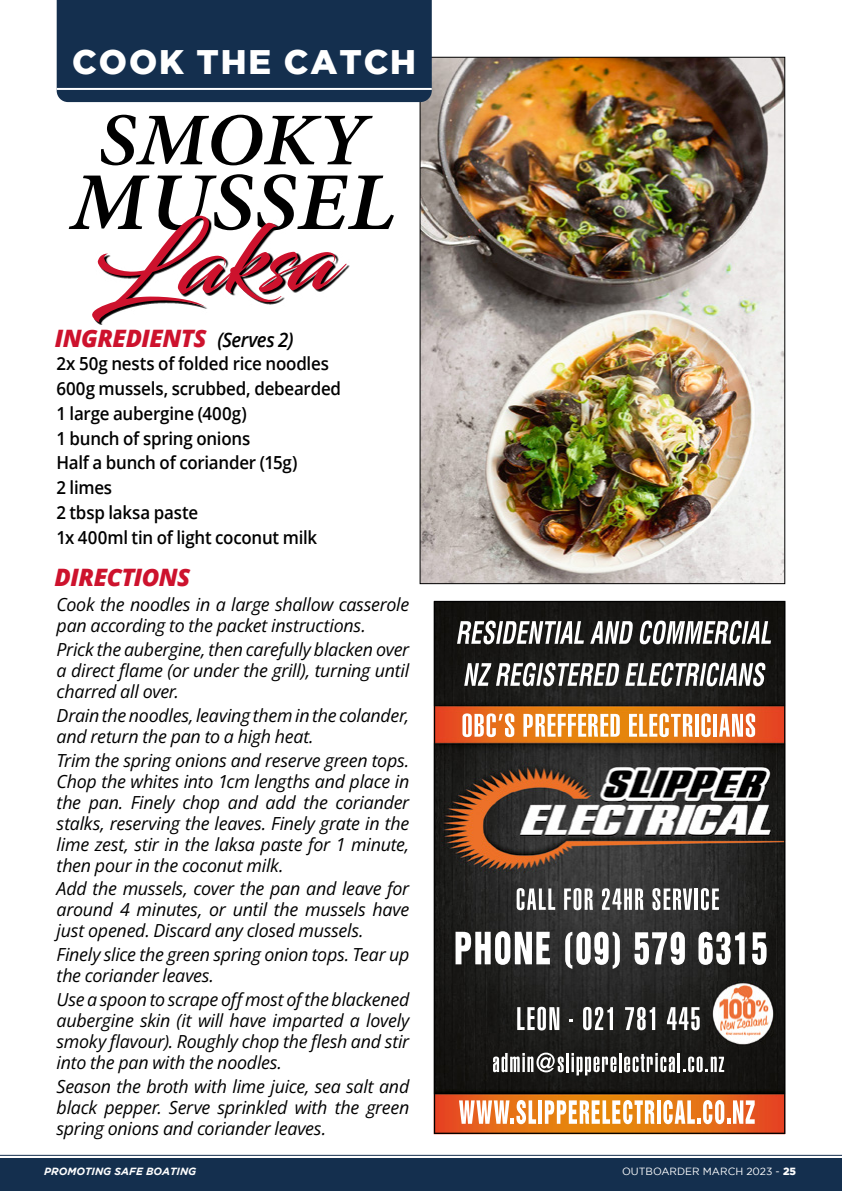
<style>
.page{position:relative;width:842px;height:1191px;background:#fff}
.page>*{position:absolute;margin:0;border:0;box-sizing:border-box;transform-origin:0 0}
.t1{font:92.2px "Blacksword";color:#cd122d;scale:1.05 1}
.t2{font:italic 600 82.4px "Minion Pro";letter-spacing:.01em;color:#000;scale:1.07 1}
.t3{font:italic 600 74.6px "Minion Pro";color:#000;scale:1.07 1}
.t4{font:900 34px "Gotham";letter-spacing:.055em;color:#fff}
.t5{font:italic 800 24px "Open Sans";letter-spacing:-.02em;color:#cd122d}
.t6{font:italic 18px/21px "Open Sans";letter-spacing:-.015em;color:#000;text-align:justify}
.t7{font:600 18px/24.8px "Open Sans";letter-spacing:-.015em;color:#000;scale:.94 1}
.t8{font:10.4px "Gotham";color:#fff}
.t9{font:italic 700 10.4px "Gotham";color:#fff}
.s1{font-weight:600;font-size:20px;color:#000}
.s2{font-weight:900}
</style>
<div class="page">
<div style="left:0;top:1158px;width:842px;height:33px;background:#142f4e"></div>
<hr style="left:0;top:1154px;width:842px;height:1px;background:#142f4e">
<img style="left:422px;top:59px;width:361px;height:523px">
<svg style="left:434px;top:601px;width:351px;height:533px;background:#615145"></svg>
<div style="left:57px;top:0;width:375px;height:102px;background:#142f4e"></div>
<hr style="left:57px;top:88px;width:375px;height:2px;background:#fff">
<svg style="left:94px;top:218px;width:255px;height:107px"></svg>
<h3 class="t4" style="left:72px;top:43px;width:345px">COOK THE CATCH</h3>
<h3 class="t3" style="left:98px;top:88px;width:253px">SMOKY</h3>
<h2 class="t2" style="left:70px;top:145px;width:306px">MUSSEL</h2>
<h1 class="t1" style="left:87px;top:211px;width:236px;rotate:-2deg">Laksa</h1>
<h3 class="t5" style="left:55px;top:320px;width:240px">INGREDIENTS <span class="s1">(Serves 2)</span></h3>
<p class="t7" style="left:56px;top:351px;width:304px">2x 50g nests of folded rice noodles<br>600g mussels, scrubbed, debearded<br>1 large aubergine (400g)<br>1 bunch of spring onions<br>Half a bunch of coriander (15g)<br>2 limes<br>2 tbsp laksa paste<br>1x 400ml tin of light coconut milk</p>
<h3 class="t5" style="left:55px;top:559px;width:137px">DIRECTIONS</h3>
<p class="t6" style="left:57px;top:593px;width:354px">Cook the noodles in a large shallow casserole pan according to the packet instructions.</p>
<p class="t6" style="left:57px;top:638px;width:354px">Prick the aubergine, then carefully blacken over a direct flame (or under the grill), turning until charred all over.</p>
<p class="t6" style="left:57px;top:704px;width:354px">Drain the noodles, leaving them in the colander, and return the pan to a high heat.</p>
<p class="t6" style="left:57px;top:749px;width:354px">Trim the spring onions and reserve green tops.<br>Chop the whites into 1cm lengths and place in the pan. Finely chop and add the coriander stalks, reserving the leaves. Finely grate in the lime zest, stir in the laksa paste for 1 minute, then pour in the coconut milk.</p>
<p class="t6" style="left:57px;top:877px;width:354px">Add the mussels, cover the pan and leave for around 4 minutes, or until the mussels have just opened. Discard any closed mussels.</p>
<p class="t6" style="left:57px;top:943px;width:354px">Finely slice the green spring onion tops. Tear up the coriander leaves.</p>
<p class="t6" style="left:57px;top:988px;width:354px">Use a spoon to scrape off most of the blackened aubergine skin (it will have imparted a lovely smoky flavour). Roughly chop the flesh and stir into the pan with the noodles.</p>
<p class="t6" style="left:57px;top:1075px;width:354px">Season the broth with lime juice, sea salt and black pepper. Serve sprinkled with the green spring onions and coriander leaves.</p>
<p class="t9" style="left:44px;top:1165px;width:154px">PROMOTING SAFE BOATING</p>
<p class="t8" style="left:622px;top:1165px;width:176px">OUTBOARDER MARCH 2023 - <span class="s2">25</span></p>
</div>
